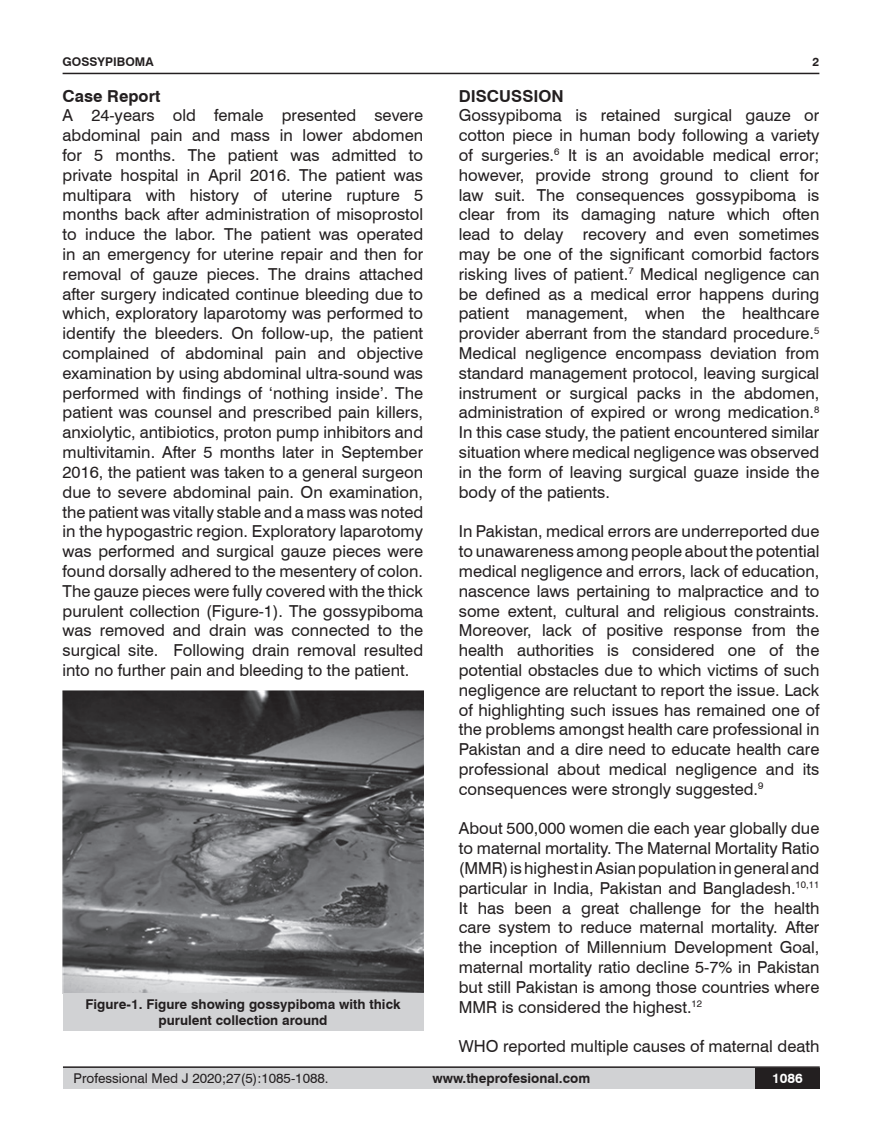
<style>
.page{position:relative;width:882px;height:1145px;background:#fff}
.page>*{position:absolute;margin:0;border:0;box-sizing:border-box;transform-origin:0 0}
.t1{font:16.5px/19.8px "Swiss 721 BT";color:#231f20;text-align:justify}
.t2{font:700 16.5px "Swiss 721 BT";color:#231f20}
.t3{font:700 13.5px/16.2px "Swiss 721 BT";color:#231f20;text-align:center}
.t4{font:13.5px "Swiss 721 BT";color:#231f20}
.t5{font:700 13.5px "Swiss 721 BT";color:#fff}
.t6{font:700 12px "Swiss 721 BT";color:#231f20}
</style>
<div class="page">
<div style="left:63px;top:1067px;width:756px;height:21px;background:#d1d2d4"></div>
<hr style="left:63px;top:1066px;width:756px;height:2px;background:#231f20">
<hr style="left:63px;top:73px;width:756px;height:1px;background:#231f20">
<div style="left:754px;top:1068px;width:65px;height:20px;background:#231f20"></div>
<img style="left:63px;top:691px;width:360px;height:302px">
<div style="left:63px;top:993px;width:360px;height:38px;background:#d1d2d4"></div>
<p class="t6" style="left:63px;top:53px;width:92px">GOSSYPIBOMA</p>
<p class="t2" style="left:63px;top:84px;width:99px">Case Report</p>
<p class="t1" style="left:63px;top:105px;width:362px">A 24-years old female presented severe abdominal pain and mass in lower abdomen for 5 months. The patient was admitted to private hospital in April 2016. The patient was multipara with history of uterine rupture 5 months back after administration of misoprostol to induce the labor. The patient was operated in an emergency for uterine repair and then for removal of gauze pieces. The drains attached after surgery indicated continue bleeding due to which, exploratory laparotomy was performed to identify the bleeders. On follow-up, the patient complained of abdominal pain and objective examination by using abdominal ultra-sound was performed with findings of ‘nothing inside’. The patient was counsel and prescribed pain killers, anxiolytic, antibiotics, proton pump inhibitors and multivitamin. After 5 months later in September 2016, the patient was taken to a general surgeon due to severe abdominal pain. On examination, the patient was vitally stable and a mass was noted in the hypogastric region. Exploratory laparotomy was performed and surgical gauze pieces were found dorsally adhered to the mesentery of colon.<br>The gauze pieces were fully covered with the thick purulent collection (Figure-1). The gossypiboma was removed and drain was connected to the surgical site. Following drain removal resulted into no further pain and bleeding to the patient.</p>
<p class="t3" style="left:85px;top:995px;width:316px">Figure-1. Figure showing gossypiboma with thick purulent collection around</p>
<p class="t6" style="left:812px;top:53px;width:8px">2</p>
<p class="t2" style="left:458px;top:84px;width:106px">DISCUSSION</p>
<p class="t1" style="left:458px;top:105px;width:362px">Gossypiboma is retained surgical gauze or cotton piece in human body following a variety of surgeries.<sup>6</sup> It is an avoidable medical error; however, provide strong ground to client for law suit. The consequences gossypiboma is clear from its damaging nature which often lead to delay recovery and even sometimes may be one of the significant comorbid factors risking lives of patient.<sup>7</sup> Medical negligence can be defined as a medical error happens during patient management, when the healthcare provider aberrant from the standard procedure.<sup>5<br></sup>Medical negligence encompass deviation from standard management protocol, leaving surgical instrument or surgical packs in the abdomen, administration of expired or wrong medication.<sup>8<br></sup>In this case study, the patient encountered similar situation where medical negligence was observed in the form of leaving surgical guaze inside the body of the patients.</p>
<p class="t1" style="left:458px;top:521px;width:362px">In Pakistan, medical errors are underreported due to unawareness among people about the potential medical negligence and errors, lack of education, nascence laws pertaining to malpractice and to some extent, cultural and religious constraints.<br>Moreover, lack of positive response from the health authorities is considered one of the potential obstacles due to which victims of such negligence are reluctant to report the issue. Lack of highlighting such issues has remained one of the problems amongst health care professional in Pakistan and a dire need to educate health care professional about medical negligence and its consequences were strongly suggested.<sup>9</sup></p>
<p class="t1" style="left:458px;top:818px;width:362px">About 500,000 women die each year globally due to maternal mortality. The Maternal Mortality Ratio (MMR) is highest in Asian population in general and particular in India, Pakistan and Bangladesh.<sup>10,11<br></sup>It has been a great challenge for the health care system to reduce maternal mortality. After the inception of Millennium Development Goal, maternal mortality ratio decline 5-7% in Pakistan but still Pakistan is among those countries where MMR is considered the highest.<sup>12</sup></p>
<p class="t1" style="left:458px;top:1036px;width:362px">WHO reported multiple causes of maternal death</p>
<p class="t4" style="left:74px;top:1069px;width:256px">Professional Med J 2020;27(5):1085-1088.</p>
<p class="t3" style="left:432px;top:1069px;width:159px">www.theprofesional.com</p>
<p class="t5" style="left:771px;top:1069px;width:32px">1086</p>
</div>
